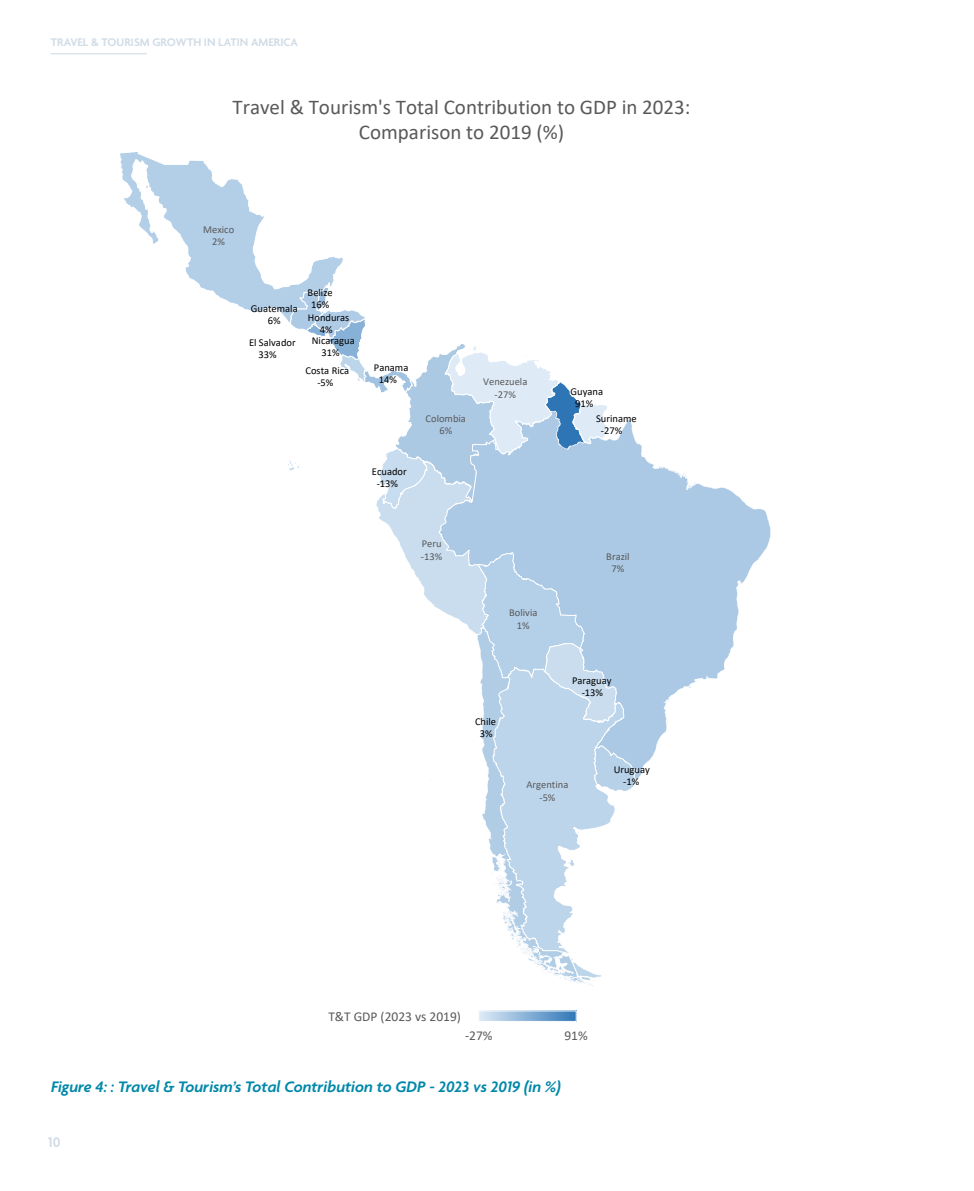
<style>
.page{position:relative;width:974px;height:1191px;background:#fff}
.page>*{position:absolute;margin:0;border:0;box-sizing:border-box;transform-origin:0 0}
.t1{font:21px/25.5px "Calibri";color:#595959;text-align:center}
.t2{font:italic 600 16.5px "Agenda";color:#0088a9}
.t3{font:600 15px "Agenda";color:#d0dce6}
.t4{font:13.5px "Calibri";color:#595959}
.t5{font:600 12px "Agenda";color:#d0dce6}
.t6{font:10.5px/12px "Calibri";color:#000;text-align:center}
.t7{font:10.5px/12.8px "Calibri";color:#595959;text-align:center}
</style>
<div class="page">
<hr style="left:51px;top:53px;width:96px;height:1px;background:#d0dce6">
<svg style="left:637px;top:443px;width:134px;height:337px;fill:#abc9e4"></svg>
<svg style="left:120px;top:152px;width:517px;height:827px"></svg>
<svg style="left:480px;top:1012px;width:94px;height:7px"></svg>
<div style="left:478px;top:1010px;width:98px;height:11px;border:1px solid #fff"></div>
<p class="t5" style="left:51px;top:36px;width:249px">TRAVEL &amp; TOURISM GROWTH IN LATIN AMERICA</p>
<h1 class="t1" style="left:232px;top:94px;width:459px">Travel &amp; Tourism's Total Contribution to GDP in 2023:<br>Comparison to 2019 (%)</h1>
<p class="t7" style="left:203px;top:222px;width:33px">Mexico<br>2%</p>
<p class="t6" style="left:251px;top:302px;width:48px">Guatemala<br>6%</p>
<p class="t6" style="left:258px;top:336px;width:39px;text-align:left;text-indent:-10px">El Salvador<br>33%</p>
<p class="t6" style="left:308px;top:286px;width:27px">Belize<br>16%</p>
<p class="t6" style="left:308px;top:311px;width:43px">Honduras<br>4%</p>
<p class="t6" style="left:312px;top:334px;width:44px">Nicaragua<br>31%</p>
<p class="t6" style="left:305px;top:364px;width:45px">Costa Rica -5%</p>
<p class="t6" style="left:379px;top:361px;width:31px;text-align:left;text-indent:-5px">Panama<br>14%</p>
<p class="t6" style="left:372px;top:465px;width:36px">Ecuador -13%</p>
<p class="t7" style="left:425px;top:411px;width:42px">Colombia<br>6%</p>
<p class="t7" style="left:483px;top:375px;width:46px">Venezuela -27%</p>
<p class="t6" style="left:570px;top:385px;width:34px">Guyana<br>91%</p>
<p class="t6" style="left:601px;top:412px;width:37px;text-align:left;text-indent:-5px">Suriname -27%</p>
<p class="t7" style="left:421px;top:537px;width:23px;text-align:left">Peru -13%</p>
<p class="t7" style="left:509px;top:606px;width:30px">Bolivia<br>1%</p>
<p class="t7" style="left:606px;top:549px;width:25px">Brazil<br>7%</p>
<p class="t6" style="left:475px;top:715px;width:23px">Chile<br>3%</p>
<p class="t6" style="left:572px;top:674px;width:41px">Paraguay -13%</p>
<p class="t7" style="left:526px;top:778px;width:43px">Argentina -5%</p>
<p class="t6" style="left:614px;top:763px;width:38px">Uruguay -1%</p>
<p class="t4" style="left:328px;top:1007px;width:134px">T&amp;T GDP (2023 vs 2019)</p>
<p class="t4" style="left:465px;top:1026px;width:29px">-27%</p>
<p class="t4" style="left:564px;top:1026px;width:25px">91%</p>
<h2 class="t2" style="left:51px;top:1078px;width:511px">Figure 4: : Travel &amp; Tourism’s Total Contribution to GDP - 2023 vs 2019 (in %)</h2>
<h3 class="t3" style="left:48px;top:1133px;width:14px">10</h3>
</div>
